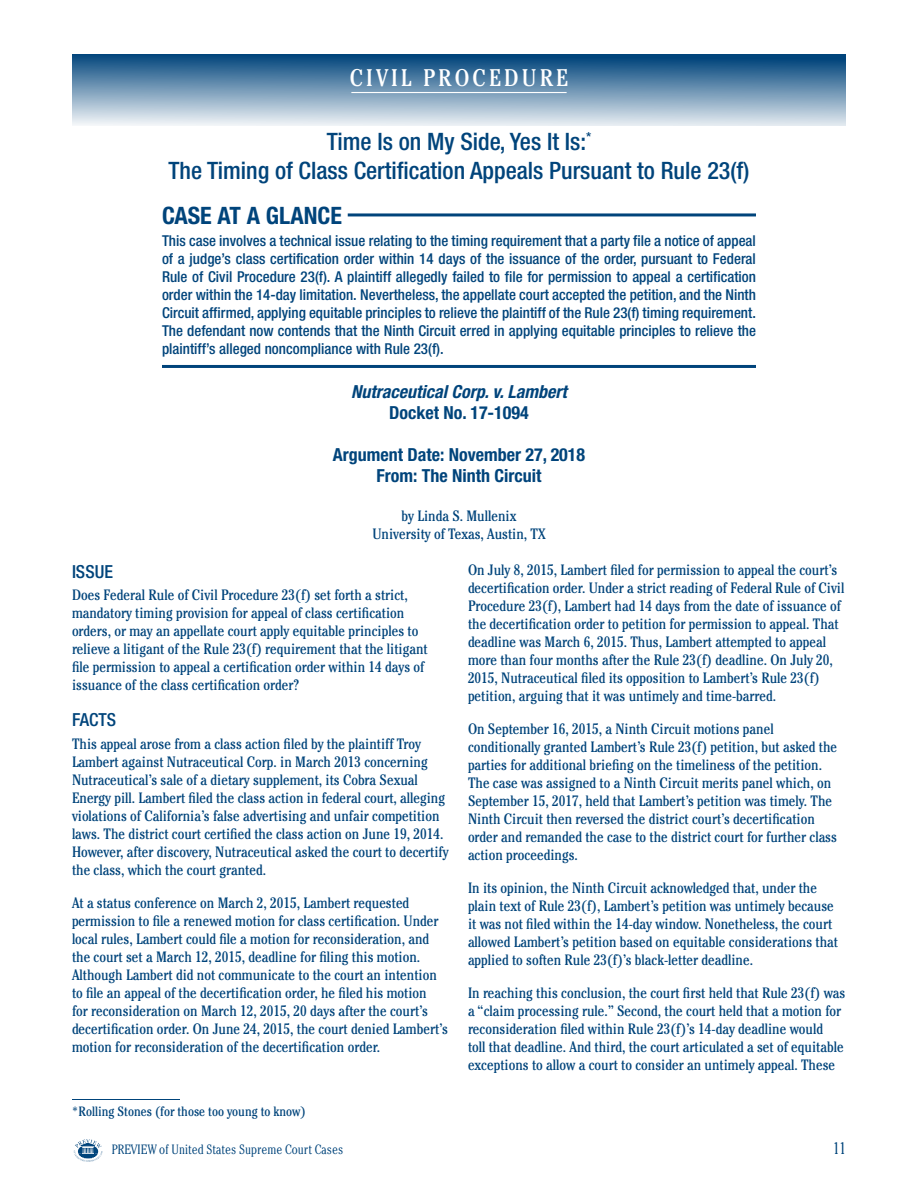
<style>
.page{position:relative;width:918px;height:1188px;background:#fff}
.page>*{position:absolute;margin:0;border:0;box-sizing:border-box;transform-origin:0 0}
.Article_Title{font:500 condensed 24px/28.5px "Helvetica Neue LT Std";color:#00447b;text-align:center}
.Area_of_Law_Title{font:condensed 24px "Cheltenham Std";letter-spacing:.13em;color:#fff}
.CaaG_Head{font:700 condensed 24px "Helvetica Neue LT Std";color:#00447b}
.Docket_Entries{font:700 condensed 18px "Helvetica Neue LT Std";color:#00447b}
.Case_v_Case{font:italic 700 condensed 18px "Helvetica Neue LT Std";color:#00447b}
.Body_A_Head{font:500 condensed 18px "Helvetica Neue LT Std";color:#00447b}
.t1{font:300 condensed 16.5px "Cheltenham Std";color:#00447b}
.Body{font:condensed 15px/18px "Cheltenham Std";color:#00447b}
.Caag_Text{font:500 condensed 15px/18px "Helvetica Neue LT Std";color:#00447b;text-align:justify}
.Author_Byline_Last{font:condensed 15px "Cheltenham Std";color:#00447b}
.Author_Byline{font:condensed 15px "Cheltenham Std";color:#00447b}
.t2{font:300 condensed 13.5px "Cheltenham Std";color:#00447b}
.Footnote{font:condensed 13.5px "Cheltenham Std";color:#00447b}
</style>
<div class="page">
<svg style="left:73px;top:1139px;width:30px;height:23px"></svg>
<div style="left:72px;top:54px;width:774px;height:72px;background:linear-gradient(to bottom,#003f77,#e9eef3)"></div>
<hr style="left:351px;top:92px;width:216px;height:1px;background:#fff">
<hr style="left:348px;top:213px;width:408px;height:3px;background:#00447b">
<hr style="left:72px;top:1099px;width:108px;height:1px;background:#00447b">
<hr style="left:162px;top:365px;width:594px;height:3px;background:#00447b">
<p class="Area_of_Law_Title" style="left:350px;top:63px;width:220px">CIVIL PROCEDURE</p>
<p class="Article_Title" style="left:168px;top:127px;width:583px">Time Is on My Side, Yes It Is:<sup>*<br></sup>The Timing of Class Certification Appeals Pursuant to Rule 23(f)</p>
<p class="CaaG_Head" style="left:162px;top:201px;width:181px">CASE AT A GLANCE</p>
<p class="Caag_Text" style="left:162px;top:232px;width:596px">This case involves a technical issue relating to the timing requirement that a party file a notice of appeal of a judge’s class certification order within 14 days of the issuance of the order, pursuant to Federal Rule of Civil Procedure 23(f). A plaintiff allegedly failed to file for permission to appeal a certification order within the 14-day limitation. Nevertheless, the appellate court accepted the petition, and the Ninth Circuit affirmed, applying equitable principles to relieve the plaintiff of the Rule 23(f) timing requirement.<br>The defendant now contends that the Ninth Circuit erred in applying equitable principles to relieve the plaintiff’s alleged noncompliance with Rule 23(f).</p>
<p class="Case_v_Case" style="left:351px;top:381px;width:217px">Nutraceutical Corp. v. Lambert</p>
<p class="Docket_Entries" style="left:389px;top:402px;width:141px">Docket No. 17-1094</p>
<p class="Docket_Entries" style="left:333px;top:444px;width:254px">Argument Date: November 27, 2018</p>
<p class="Docket_Entries" style="left:377px;top:465px;width:166px">From: The Ninth Circuit</p>
<p class="Author_Byline" style="left:402px;top:507px;width:116px">by Linda S. Mullenix</p>
<p class="Author_Byline_Last" style="left:372px;top:525px;width:175px">University of Texas, Austin, TX</p>
<p class="Body_A_Head" style="left:72px;top:561px;width:43px">ISSUE</p>
<p class="Body" style="left:72px;top:586px;width:357px">Does Federal Rule of Civil Procedure 23(f) set forth a strict, mandatory timing provision for appeal of class certification orders, or may an appellate court apply equitable principles to relieve a litigant of the Rule 23(f) requirement that the litigant file permission to appeal a certification order within 14 days of issuance of the class certification order?</p>
<p class="Body_A_Head" style="left:72px;top:709px;width:46px">FACTS</p>
<p class="Body" style="left:72px;top:735px;width:378px">This appeal arose from a class action filed by the plaintiff Troy Lambert against Nutraceutical Corp. in March 2013 concerning Nutraceutical’s sale of a dietary supplement, its Cobra Sexual Energy pill. Lambert filed the class action in federal court, alleging violations of California’s false advertising and unfair competition laws. The district court certified the class action on June 19, 2014.<br>However, after discovery, Nutraceutical asked the court to decertify the class, which the court granted.</p>
<p class="Body" style="left:72px;top:894px;width:377px">At a status conference on March 2, 2015, Lambert requested permission to file a renewed motion for class certification. Under local rules, Lambert could file a motion for reconsideration, and the court set a March 12, 2015, deadline for filing this motion.<br>Although Lambert did not communicate to the court an intention to file an appeal of the decertification order, he filed his motion<br>for reconsideration on March 12, 2015, 20 days after the court’s decertification order. On June 24, 2015, the court denied Lambert’s motion for reconsideration of the decertification order.</p>
<p class="Footnote" style="left:72px;top:1103px;width:235px">*Rolling Stones (for those too young to know)</p>
<p class="Body" style="left:468px;top:561px;width:378px">On July 8, 2015, Lambert filed for permission to appeal the court’s decertification order. Under a strict reading of Federal Rule of Civil Procedure 23(f), Lambert had 14 days from the date of issuance of the decertification order to petition for permission to appeal. That deadline was March 6, 2015. Thus, Lambert attempted to appeal more than four months after the Rule 23(f) deadline. On July 20, 2015, Nutraceutical filed its opposition to Lambert’s Rule 23(f) petition, arguing that it was untimely and time-barred.</p>
<p class="Body" style="left:468px;top:720px;width:371px">On September 16, 2015, a Ninth Circuit motions panel conditionally granted Lambert’s Rule 23(f) petition, but asked the parties for additional briefing on the timeliness of the petition.<br>The case was assigned to a Ninth Circuit merits panel which, on September 15, 2017, held that Lambert’s petition was timely. The Ninth Circuit then reversed the district court’s decertification order and remanded the case to the district court for further class action proceedings.</p>
<p class="Body" style="left:468px;top:879px;width:372px">In its opinion, the Ninth Circuit acknowledged that, under the plain text of Rule 23(f), Lambert’s petition was untimely because it was not filed within the 14-day window. Nonetheless, the court allowed Lambert’s petition based on equitable considerations that applied to soften Rule 23(f)’s black-letter deadline.</p>
<p class="Body" style="left:468px;top:984px;width:379px">In reaching this conclusion, the court first held that Rule 23(f) was a “claim processing rule.” Second, the court held that a motion for reconsideration filed within Rule 23(f)’s 14-day deadline would<br>toll that deadline. And third, the court articulated a set of equitable exceptions to allow a court to consider an untimely appeal. These</p>
<p class="t2" style="left:112px;top:1142px;width:233px">PREVIEW of United States Supreme Court Cases</p>
<p class="t1" style="left:833px;top:1139px;width:14px">11</p>
</div>
